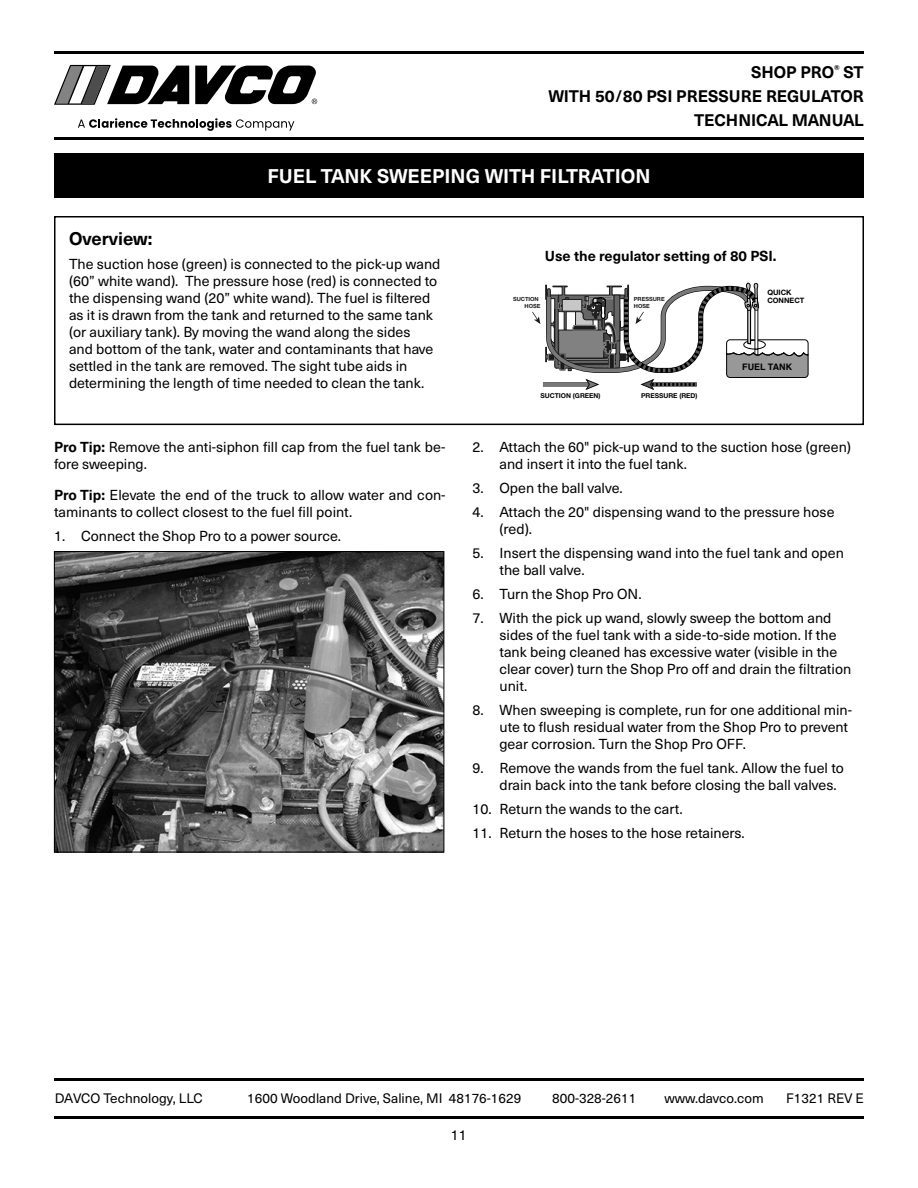
<style>
.page{position:relative;width:918px;height:1188px;background:#fff}
.page>*{position:absolute;margin:0;border:0;box-sizing:border-box;transform-origin:0 0}
.Head_for_TOC{font:700 19.5px "Neue Haas Unica Pro";color:#fff}
.subhead_3{font:700 18px "Neue Haas Unica Pro";color:#000}
.t1{font:700 16.5px/24.3px "Neue Haas Unica Pro";color:#000;text-align:right}
._9_5_point_text{font:14.25px/17.1px "Neue Haas Unica Pro";color:#000}
.Pro_Tip{font:14.25px/17.1px "Neue Haas Unica Pro";color:#000}
._9_5_point_text_bold{font:700 14.25px "Neue Haas Unica Pro";color:#000}
.t2{font:13.5px "Neue Haas Unica Pro";color:#000}
.t3{font:700 9px "Helvetica";color:#000}
.t4{font:700 7.35px/8.9px "Helvetica Neue LT Std";color:#000}
.t5{font:700 6.75px "Helvetica Neue LT Std";color:#000}
.t6{font:700 5.7px/6.8px "Helvetica Neue LT Std";color:#1c1c1c}
.s1{font-weight:700}
</style>
<div class="page">
<hr style="left:54px;top:51px;width:810px;height:3px;background:#000">
<hr style="left:54px;top:137px;width:810px;height:3px;background:#000">
<hr style="left:54px;top:1078px;width:810px;height:3px;background:#000">
<hr style="left:54px;top:1116px;width:810px;height:3px;background:#000">
<svg style="left:54px;top:65px;width:135px;height:40px"></svg>
<svg style="left:195px;top:66px;width:122px;height:38px"></svg>
<svg style="left:78px;top:118px;width:216px;height:13px"></svg>
<div style="left:54px;top:153px;width:810px;height:45px;background:#000"></div>
<svg style="left:532px;top:283px;width:276px;height:107px"></svg>
<div style="left:54px;top:216px;width:810px;height:209px;border:2px solid #000"></div>
<img style="left:56px;top:553px;width:386px;height:297px">
<div style="left:54px;top:551px;width:390px;height:301px;border:1px solid #000"></div>
<p class="t1" style="left:548px;top:60px;width:317px">SHOP PRO<sup>®</sup> ST<br>WITH 50/80 PSI PRESSURE REGULATOR<br>TECHNICAL MANUAL</p>
<p class="Head_for_TOC" style="left:268px;top:165px;width:384px">FUEL TANK SWEEPING WITH FILTRATION</p>
<p class="subhead_3" style="left:69px;top:227px;width:85px">Overview:</p>
<p class="_9_5_point_text" style="left:69px;top:255px;width:373px">The suction hose (green) is connected to the pick-up wand (60” white wand). The pressure hose (red) is connected to the dispensing wand (20” white wand). The fuel is filtered as it is drawn from the tank and returned to the same tank (or auxiliary tank). By moving the wand along the sides<br>and bottom of the tank, water and contaminants that have settled in the tank are removed. The sight tube aids in determining the length of time needed to clean the tank.</p>
<p class="Pro_Tip" style="left:54px;top:439px;width:393px"><span class="s1">Pro Tip:</span> Remove the anti-siphon fill cap from the fuel tank be&shy;fore sweeping.</p>
<p class="Pro_Tip" style="left:54px;top:486px;width:393px"><span class="s1">Pro Tip:</span> Elevate the end of the truck to allow water and con&shy;taminants to collect closest to the fuel fill point.</p>
<p class="_9_5_point_text" style="left:54px;top:527px;width:287px">1. Connect the Shop Pro to a power source.</p>
<p class="_9_5_point_text_bold" style="left:545px;top:247px;width:233px">Use the regulator setting of 80 PSI.</p>
<p class="t6" style="left:513px;top:295px;width:29px;text-align:right">SUCTION<br>HOSE</p>
<p class="t6" style="left:634px;top:295px;width:32px">PRESSURE<br>HOSE</p>
<p class="t5" style="left:541px;top:392px;width:61px">SUCTION (GREEN)</p>
<p class="t5" style="left:641px;top:392px;width:58px">PRESSURE (RED)</p>
<p class="t4" style="left:767px;top:287px;width:39px">QUICK<br>CONNECT</p>
<p class="t3" style="left:742px;top:359px;width:51px">FUEL TANK</p>
<p class="_9_5_point_text" style="left:500px;top:439px;width:353px;text-indent:-27px">2. Attach the 60" pick-up wand to the suction hose (green) and insert it into the fuel tank.</p>
<p class="_9_5_point_text" style="left:472px;top:480px;width:150px">3. Open the ball valve.</p>
<p class="_9_5_point_text" style="left:500px;top:504px;width:337px;text-indent:-27px">4. Attach the 20" dispensing wand to the pressure hose (red).</p>
<p class="_9_5_point_text" style="left:500px;top:545px;width:346px;text-indent:-27px">5. Insert the dispensing wand into the fuel tank and open the ball valve.</p>
<p class="_9_5_point_text" style="left:472px;top:585px;width:169px">6. Turn the Shop Pro ON.</p>
<p class="_9_5_point_text" style="left:500px;top:609px;width:353px;text-indent:-27px">7. With the pick up wand, slowly sweep the bottom and sides of the fuel tank with a side-to-side motion. If the tank being cleaned has excessive water (visible in the clear cover) turn the Shop Pro off and drain the filtration unit.</p>
<p class="_9_5_point_text" style="left:500px;top:702px;width:354px;text-indent:-27px">8. When sweeping is complete, run for one additional min&shy;ute to flush residual water from the Shop Pro to prevent gear corrosion. Turn the Shop Pro OFF.</p>
<p class="_9_5_point_text" style="left:500px;top:760px;width:346px;text-indent:-27px">9. Remove the wands from the fuel tank. Allow the fuel to drain back into the tank before closing the ball valves.</p>
<p class="_9_5_point_text" style="left:472px;top:801px;width:210px">10. Return the wands to the cart.</p>
<p class="_9_5_point_text" style="left:472px;top:824px;width:272px">11. Return the hoses to the hose retainers.</p>
<p class="t2" style="left:55px;top:1091px;width:149px">DAVCO Technology, LLC</p>
<p class="t2" style="left:247px;top:1091px;width:275px">1600 Woodland Drive, Saline, MI 48176-1629</p>
<p class="t2" style="left:552px;top:1091px;width:85px">800-328-2611</p>
<p class="t2" style="left:665px;top:1091px;width:101px">www.davco.com</p>
<p class="t2" style="left:786px;top:1091px;width:79px">F1321 REV E</p>
<p class="_9_5_point_text" style="left:451px;top:1126px;width:18px">11</p>
</div>
